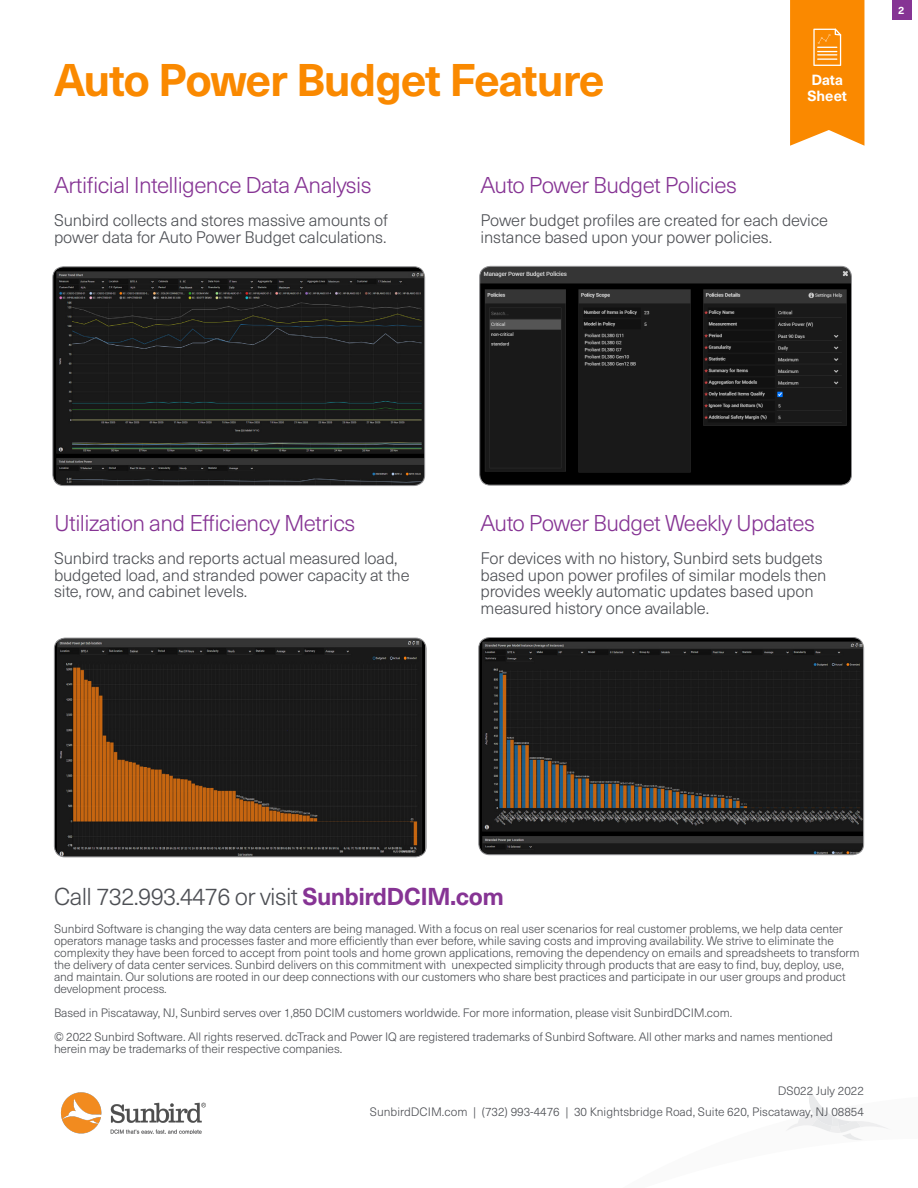
<style>
.page{position:relative;width:918px;height:1188px;background:#fff}
.page>*{position:absolute;margin:0;border:0;box-sizing:border-box;transform-origin:0 0}
.t1{font:700 45px "Neue Haas Unica W1 G";letter-spacing:-.03em;color:#fa8900}
.t2{font:300 24px "Neue Haas Unica W1 G";letter-spacing:-.025em;color:#4d4f54}
.t3{font:300 22.5px "Neue Haas Unica W1 G";letter-spacing:-.025em;color:#863494}
.t4{font:300 16.5px/16.5px "Neue Haas Unica W1 G";letter-spacing:-.01em;color:#4d4f54}
.t5{font:700 14.55px "Neue Haas Unica W1 G";color:#fff}
.t6{font:300 12px/12px "Neue Haas Unica W1 G";letter-spacing:-.01em;color:#4d4f54}
.t7{font:700 10.5px "Neue Haas Unica W1 G";color:#fff}
.s1{font-weight:700;color:#863494}
</style>
<div class="page">
<svg style="left:786px;top:1090px;width:102px;height:50px"></svg>
<div style="left:892px;top:0;width:19px;height:19px;background:#863494"></div>
<svg style="left:790px;top:0;width:74px;height:146px;background:#fa9214"></svg>
<hr style="left:817px;top:54px;width:20px;height:2px;background:#fff">
<hr style="left:817px;top:58px;width:20px;height:2px;background:#fff">
<img style="left:61px;top:1092px;width:145px;height:42px">
<img style="left:480px;top:639px;width:383px;height:216px">
<div style="left:478px;top:637px;width:386px;height:218px;border:1px solid #8f8f91;border-radius:11px"></div>
<img style="left:54px;top:268px;width:371px;height:218px">
<div style="left:52px;top:266px;width:373px;height:220px;border:1px solid #8f8f91;border-radius:11px"></div>
<img style="left:54px;top:638px;width:371px;height:219px">
<div style="left:54px;top:638px;width:373px;height:219px;border:1px solid #8f8f91;border-radius:11px"></div>
<img style="left:481px;top:266px;width:370px;height:218px">
<div style="left:479px;top:266px;width:373px;height:220px;border:1px solid #8f8f91;border-radius:11px"></div>
<h1 class="t1" style="left:54px;top:46px;width:552px">Auto Power Budget Feature</h1>
<p class="t5" style="left:812px;top:69px;width:33px">Data</p>
<p class="t5" style="left:807px;top:84px;width:41px">Sheet</p>
<p class="t3" style="left:54px;top:168px;width:319px">Artificial Intelligence Data Analysis</p>
<p class="t4" style="left:54px;top:211px;width:335px">Sunbird collects and stores massive amounts of power data for Auto Power Budget calculations.</p>
<p class="t3" style="left:481px;top:168px;width:258px">Auto Power Budget Policies</p>
<p class="t4" style="left:481px;top:211px;width:349px">Power budget profiles are created for each device instance based upon your power policies.</p>
<p class="t7" style="left:898px;top:2px;width:8px">2</p>
<p class="t3" style="left:54px;top:507px;width:303px">Utilization and Efficiency Metrics</p>
<p class="t4" style="left:54px;top:549px;width:357px">Sunbird tracks and reports actual measured load, budgeted load, and stranded power capacity at the site, row, and cabinet levels.</p>
<p class="t3" style="left:481px;top:507px;width:336px">Auto Power Budget Weekly Updates</p>
<p class="t4" style="left:481px;top:549px;width:347px">For devices with no history, Sunbird sets budgets based upon power profiles of similar models then provides weekly automatic updates based upon measured history once available.</p>
<p class="t2" style="left:54px;top:879px;width:451px">Call 732.993.4476 or visit <span class="s1">SunbirdDCIM.com</span></p>
<p class="t6" style="left:54px;top:923px;width:807px">Sunbird Software is changing the way data centers are being managed. With a focus on real user scenarios for real customer problems, we help data center operators manage tasks and processes faster and more efficiently than ever before, while saving costs and improving availability. We strive to eliminate the complexity they have been forced to accept from point tools and home grown applications, removing the dependency on emails and spreadsheets to transform the delivery of data center services. Sunbird delivers on this commitment with unexpected simplicity through products that are easy to find, buy, deploy, use, and maintain. Our solutions are rooted in our deep connections with our customers who share best practices and participate in our user groups and product development process.</p>
<p class="t6" style="left:54px;top:1007px;width:680px">Based in Piscataway, NJ, Sunbird serves over 1,850 DCIM customers worldwide. For more information, please visit SunbirdDCIM.com.</p>
<p class="t6" style="left:54px;top:1031px;width:780px">© 2022 Sunbird Software. All rights reserved. dcTrack and Power IQ are registered trademarks of Sunbird Software. All other marks and names mentioned herein may be trademarks of their respective companies.</p>
<p class="t6" style="left:778px;top:1084px;width:88px">DS022 July 2022</p>
<p class="t6" style="left:370px;top:1105px;width:496px">SunbirdDCIM.com | (732) 993-4476 | 30 Knightsbridge Road, Suite 620, Piscataway, NJ 08854</p>
</div>
